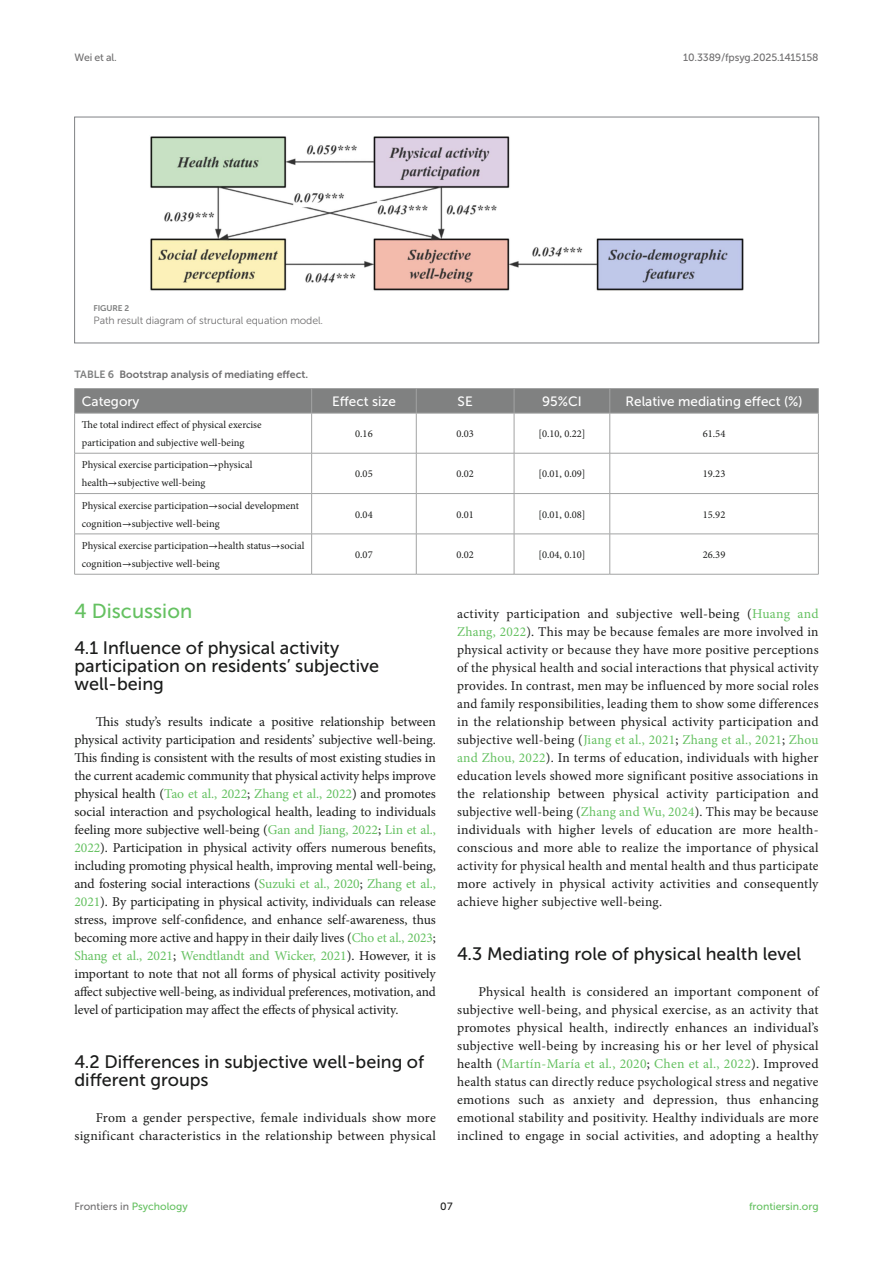
<style>
.page{position:relative;width:893px;height:1263px;background:#fff}
.page>*{position:absolute;margin:0;border:0;box-sizing:border-box;transform-origin:0 0}
.HEAD_1{font:20.25px "Museo Sans 500";color:#65c161}
.HEAD_2{font:18px/18px "Museo Sans 500";color:#1b1c1b}
.HEAD_2_after_HEAD_1{font:18px/18px "Museo Sans 500";color:#1b1c1b}
.TEXT{font:13.5px/18px "Minion Pro";letter-spacing:.015em;color:#1b1c1b;text-align:justify}
.TB_CH{font:13.5px "Museo Sans 500";color:#fff}
.TB_TX{font:10.5px/18px "Minion Pro";color:#1b1c1b}
.t1{font:10.5px "Museo Sans 500";letter-spacing:-.015em;color:#706f70}
.FIG_LEG{font:10.5px "Museo Sans 300";letter-spacing:-.01em;color:#706f70}
.TT{font:10.5px "Museo Sans 700";color:#706f70}
.t2{font:10.5px "Museo Sans 500";color:#65c161}
.t3{font:10.5px "Museo Sans 500";color:#1b1c1b}
.FIG_HD{font:8.25px "Museo Sans 700";letter-spacing:-.01em;color:#7e7f7f}
.s1{color:#7e7f7f}
.s2{font-family:"STIX General"}
.s3{color:#65c161}
</style>
<div class="page">
<img style="left:150px;top:136px;width:594px;height:155px">
<div style="left:74px;top:117px;width:745px;height:226px;border:1px solid #808285"></div>
<hr style="left:514px;top:493px;width:96px;height:1px;background:#a2a3a3">
<hr style="left:514px;top:534px;width:96px;height:1px;background:#a2a3a3">
<hr style="left:514px;top:574px;width:96px;height:1px;background:#a2a3a3">
<hr style="left:514px;top:453px;width:1px;height:40px;background:#a2a3a3">
<hr style="left:416px;top:493px;width:98px;height:1px;background:#a2a3a3">
<hr style="left:514px;top:494px;width:1px;height:40px;background:#a2a3a3">
<hr style="left:416px;top:534px;width:98px;height:1px;background:#a2a3a3">
<hr style="left:514px;top:534px;width:1px;height:40px;background:#a2a3a3">
<hr style="left:416px;top:574px;width:98px;height:1px;background:#a2a3a3">
<hr style="left:416px;top:453px;width:1px;height:40px;background:#a2a3a3">
<hr style="left:312px;top:493px;width:104px;height:1px;background:#a2a3a3">
<hr style="left:416px;top:494px;width:1px;height:40px;background:#a2a3a3">
<hr style="left:312px;top:534px;width:104px;height:1px;background:#a2a3a3">
<hr style="left:416px;top:534px;width:1px;height:40px;background:#a2a3a3">
<hr style="left:312px;top:574px;width:104px;height:1px;background:#a2a3a3">
<hr style="left:609px;top:453px;width:1px;height:40px;background:#a2a3a3">
<hr style="left:818px;top:453px;width:1px;height:40px;background:#a2a3a3">
<hr style="left:610px;top:493px;width:209px;height:1px;background:#a2a3a3">
<hr style="left:609px;top:494px;width:1px;height:40px;background:#a2a3a3">
<hr style="left:818px;top:494px;width:1px;height:40px;background:#a2a3a3">
<hr style="left:610px;top:534px;width:209px;height:1px;background:#a2a3a3">
<hr style="left:609px;top:534px;width:1px;height:40px;background:#a2a3a3">
<hr style="left:818px;top:534px;width:1px;height:40px;background:#a2a3a3">
<hr style="left:610px;top:574px;width:209px;height:1px;background:#a2a3a3">
<hr style="left:74px;top:453px;width:1px;height:40px;background:#a2a3a3">
<hr style="left:311px;top:453px;width:1px;height:40px;background:#a2a3a3">
<hr style="left:74px;top:493px;width:238px;height:1px;background:#a2a3a3">
<hr style="left:74px;top:494px;width:1px;height:40px;background:#a2a3a3">
<hr style="left:311px;top:494px;width:1px;height:40px;background:#a2a3a3">
<hr style="left:74px;top:534px;width:238px;height:1px;background:#a2a3a3">
<hr style="left:74px;top:534px;width:1px;height:40px;background:#a2a3a3">
<hr style="left:311px;top:534px;width:1px;height:40px;background:#a2a3a3">
<hr style="left:74px;top:574px;width:238px;height:1px;background:#a2a3a3">
<hr style="left:312px;top:413px;width:104px;height:1px;background:#a2a3a3">
<hr style="left:416px;top:413px;width:98px;height:1px;background:#a2a3a3">
<hr style="left:514px;top:413px;width:96px;height:1px;background:#a2a3a3">
<hr style="left:610px;top:413px;width:209px;height:1px;background:#a2a3a3">
<svg style="left:74px;top:388px;width:745px;height:25px;background:#828383"></svg>
<hr style="left:74px;top:413px;width:238px;height:1px;background:#a2a3a3">
<hr style="left:312px;top:453px;width:104px;height:1px;background:#a2a3a3">
<hr style="left:416px;top:413px;width:1px;height:40px;background:#a2a3a3">
<hr style="left:416px;top:453px;width:98px;height:1px;background:#a2a3a3">
<hr style="left:514px;top:413px;width:1px;height:40px;background:#a2a3a3">
<hr style="left:514px;top:453px;width:96px;height:1px;background:#a2a3a3">
<hr style="left:609px;top:413px;width:1px;height:40px;background:#a2a3a3">
<hr style="left:818px;top:413px;width:1px;height:40px;background:#a2a3a3">
<hr style="left:610px;top:453px;width:209px;height:1px;background:#a2a3a3">
<hr style="left:74px;top:413px;width:1px;height:40px;background:#a2a3a3">
<hr style="left:311px;top:413px;width:1px;height:40px;background:#a2a3a3">
<hr style="left:74px;top:453px;width:238px;height:1px;background:#a2a3a3">
<p class="t1" style="left:74px;top:51px;width:44px">Wei et al.</p>
<p class="t1" style="left:683px;top:51px;width:137px">10.3389/fpsyg.2025.1415158</p>
<p class="FIG_HD" style="left:94px;top:303px;width:37px">FIGURE 2</p>
<p class="FIG_LEG" style="left:94px;top:315px;width:231px">Path result diagram of structural equation model.</p>
<p class="TT" style="left:74px;top:368px;width:235px"><span class="s1">TABLE 6</span> Bootstrap analysis of mediating effect.</p>
<p class="TB_CH" style="left:82px;top:394px;width:59px">Category</p>
<p class="TB_CH" style="left:332px;top:394px;width:65px">Effect size</p>
<p class="TB_CH" style="left:458px;top:394px;width:17px">SE</p>
<p class="TB_CH" style="left:542px;top:394px;width:41px">95%CI</p>
<p class="TB_CH" style="left:625px;top:394px;width:179px">Relative mediating effect (%)</p>
<p class="TB_TX" style="left:82px;top:416px;width:181px">The total indirect effect of physical exercise participation and subjective well-being</p>
<p class="TB_TX" style="left:355px;top:425px;width:19px">0.16</p>
<p class="TB_TX" style="left:456px;top:425px;width:19px">0.03</p>
<p class="TB_TX" style="left:538px;top:425px;width:49px">[0.10, 0.22]</p>
<p class="TB_TX" style="left:703px;top:425px;width:24px">61.54</p>
<p class="TB_TX" style="left:82px;top:456px;width:172px">Physical exercise participation<span class="s2">→</span>physical health<span class="s2">→</span>subjective well-being</p>
<p class="TB_TX" style="left:355px;top:465px;width:19px">0.05</p>
<p class="TB_TX" style="left:456px;top:465px;width:19px">0.02</p>
<p class="TB_TX" style="left:538px;top:465px;width:49px">[0.01, 0.09]</p>
<p class="TB_TX" style="left:703px;top:465px;width:24px">19.23</p>
<p class="TB_TX" style="left:82px;top:496px;width:219px">Physical exercise participation<span class="s2">→</span>social development cognition<span class="s2">→</span>subjective well-being</p>
<p class="TB_TX" style="left:355px;top:505px;width:19px">0.04</p>
<p class="TB_TX" style="left:456px;top:505px;width:19px">0.01</p>
<p class="TB_TX" style="left:538px;top:505px;width:49px">[0.01, 0.08]</p>
<p class="TB_TX" style="left:703px;top:505px;width:24px">15.92</p>
<p class="TB_TX" style="left:82px;top:537px;width:224px">Physical exercise participation<span class="s2">→</span>health status<span class="s2">→</span>social cognition<span class="s2">→</span>subjective well-being</p>
<p class="TB_TX" style="left:355px;top:546px;width:19px">0.07</p>
<p class="TB_TX" style="left:456px;top:546px;width:19px">0.02</p>
<p class="TB_TX" style="left:538px;top:546px;width:49px">[0.04, 0.10]</p>
<p class="TB_TX" style="left:703px;top:546px;width:24px">26.39</p>
<p class="HEAD_1" style="left:74px;top:600px;width:119px">4 Discussion</p>
<p class="HEAD_2_after_HEAD_1" style="left:74px;top:639px;width:306px">4.1 Influence of physical activity participation on residents’ subjective well-being</p>
<p class="TEXT" style="left:74px;top:713px;width:363px;text-indent:21px">This study’s results indicate a positive relationship between physical activity participation and residents’ subjective well-being.<br>This finding is consistent with the results of most existing studies in the current academic community that physical activity helps improve physical health (<span class="s3">Tao et al., 2022</span>; <span class="s3">Zhang et al., 2022</span>) and promotes social interaction and psychological health, leading to individuals feeling more subjective well-being (<span class="s3">Gan and Jiang, 2022</span>; <span class="s3">Lin et al., 2022</span>). Participation in physical activity offers numerous benefits, including promoting physical health, improving mental well-being, and fostering social interactions (<span class="s3">Suzuki et al., 2020</span>; <span class="s3">Zhang et al., 2021</span>). By participating in physical activity, individuals can release stress, improve self-confidence, and enhance self-awareness, thus becoming more active and happy in their daily lives (<span class="s3">Cho et al., 2023</span>; <span class="s3">Shang et al., 2021</span>; <span class="s3">Wendtlandt and Wicker, 2021</span>). However, it is important to note that not all forms of physical activity positively affect subjective well-being, as individual preferences, motivation, and level of participation may affect the effects of physical activity.</p>
<p class="HEAD_2" style="left:74px;top:1053px;width:351px">4.2 Differences in subjective well-being of different groups</p>
<p class="TEXT" style="left:74px;top:1109px;width:363px;text-align:right">From a gender perspective, female individuals show more significant characteristics in the relationship between physical</p>
<p class="TEXT" style="left:457px;top:605px;width:363px">activity participation and subjective well-being (<span class="s3">Huang and Zhang, 2022</span>). This may be because females are more involved in physical activity or because they have more positive perceptions of the physical health and social interactions that physical activity provides. In contrast, men may be influenced by more social roles and family responsibilities, leading them to show some differences in the relationship between physical activity participation and subjective well-being (<span class="s3">Jiang et al., 2021</span>; <span class="s3">Zhang et al., 2021</span>; <span class="s3">Zhou and Zhou, 2022</span>). In terms of education, individuals with higher education levels showed more significant positive associations in the relationship between physical activity participation and subjective well-being (<span class="s3">Zhang and Wu, 2024</span>). This may be because individuals with higher levels of education are more health&shy;conscious and more able to realize the importance of physical activity for physical health and mental health and thus participate more actively in physical activity activities and consequently achieve higher subjective well-being.</p>
<p class="HEAD_2" style="left:457px;top:945px;width:346px">4.3 Mediating role of physical health level</p>
<p class="TEXT" style="left:457px;top:983px;width:363px;text-indent:21px">Physical health is considered an important component of subjective well-being, and physical exercise, as an activity that promotes physical health, indirectly enhances an individual’s subjective well-being by increasing his or her level of physical health (<span class="s3">Martín-María et al., 2020</span>; <span class="s3">Chen et al., 2022</span>). Improved health status can directly reduce psychological stress and negative emotions such as anxiety and depression, thus enhancing emotional stability and positivity. Healthy individuals are more inclined to engage in social activities, and adopting a healthy</p>
<p class="t1" style="left:74px;top:1200px;width:115px">Frontiers in <span class="s3">Psychology</span></p>
<p class="t3" style="left:440px;top:1200px;width:14px">07</p>
<p class="t2" style="left:749px;top:1200px;width:71px">frontiersin.org</p>
</div>
